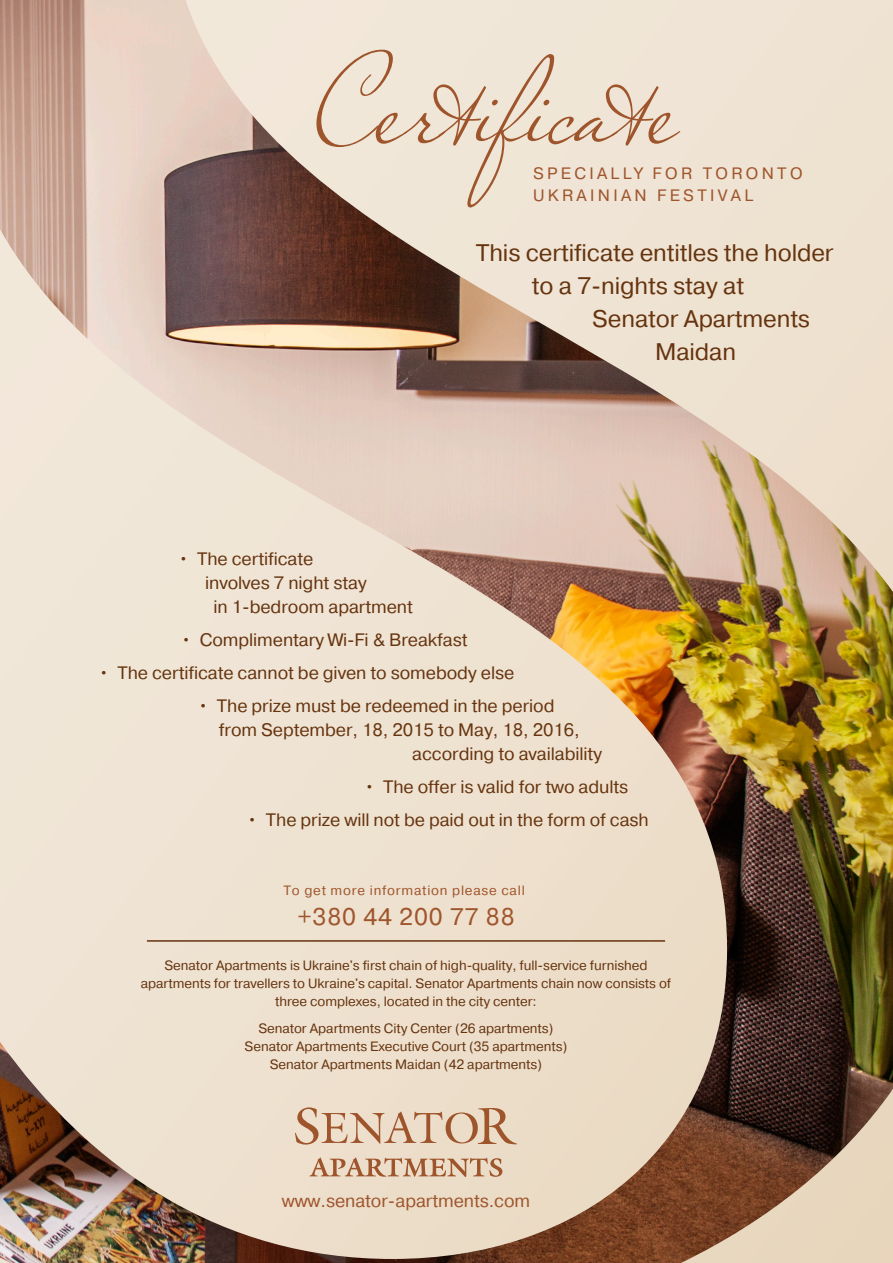
<style>
.page{position:relative;width:893px;height:1263px;background:#fff}
.page>*{position:absolute;margin:0;border:0;box-sizing:border-box;transform-origin:0 0}
.t1{font:126.45px "Marianna";color:#9f552c}
.t2{font:24px/33px "Pragmatica C";letter-spacing:-.005em;color:#66340f}
.t3{font:24px "Pragmatica C";color:#9f552c}
.t4{font:18px "Pragmatica C";letter-spacing:-.005em;color:#66340f}
.t5{font:18px "Pragmatica C";letter-spacing:-.005em;color:#9f552c}
.t6{font:16.5px/22.5px "Pragmatica C";letter-spacing:.2em;color:#9f552c}
.t7{font:13.5px/18px "Pragmatica C";letter-spacing:-.005em;color:#66340f;text-align:center}
.t8{font:13.5px "Pragmatica C";letter-spacing:.055em;color:#9f552c}
</style>
<div class="page">
<img style="left:0;top:0;width:893px;height:1263px">
<h1 class="t1" style="left:315px;top:23px;width:365px">Certificate</h1>
<p class="t6" style="left:533px;top:162px;width:271px">SPECIALLY FOR TORONTO<br>UKRAINIAN FESTIVAL</p>
<h2 class="t2" style="left:532px;top:237px;width:303px;text-indent:-56px">This certificate entitles the holder to a 7-nights stay at</h2>
<h2 class="t2" style="left:592px;top:303px;width:219px;text-align:center">Senator Apartments<br>Maidan</h2>
<h3 class="t4" style="left:178px;top:548px;width:137px">• The certificate</h3>
<h3 class="t4" style="left:205px;top:572px;width:163px">involves 7 night stay</h3>
<h3 class="t4" style="left:214px;top:596px;width:201px">in 1-bedroom apartment</h3>
<h3 class="t4" style="left:181px;top:629px;width:288px">• Complimentary Wi-Fi &amp; Breakfast</h3>
<h3 class="t4" style="left:99px;top:662px;width:417px">• The certificate cannot be given to somebody else</h3>
<h3 class="t4" style="left:198px;top:695px;width:358px">• The prize must be redeemed in the period</h3>
<h3 class="t4" style="left:219px;top:719px;width:363px">from September, 18, 2015 to May, 18, 2016,</h3>
<h3 class="t4" style="left:412px;top:743px;width:191px">according to availability</h3>
<h3 class="t4" style="left:364px;top:776px;width:266px">• The offer is valid for two adults</h3>
<h3 class="t4" style="left:247px;top:809px;width:403px">• The prize will not be paid out in the form of cash</h3>
<p class="t8" style="left:283px;top:882px;width:243px">To get more information please call</p>
<h2 class="t3" style="left:297px;top:904px;width:219px">+380 44 200 77 88</h2>
<p class="t7" style="left:141px;top:956px;width:532px">Senator Apartments is Ukraine's first chain of high-quality, full-service furnished apartments for travellers to Ukraine's capital. Senator Apartments chain now consists of three complexes, located in the city center:</p>
<p class="t7" style="left:245px;top:1019px;width:324px">Senator Apartments City Center (26 apartments)<br>Senator Apartments Executive Court (35 apartments)<br>Senator Apartments Maidan (42 apartments)</p>
<h3 class="t5" style="left:282px;top:1190px;width:250px">www.senator-apartments.com</h3>
</div>
